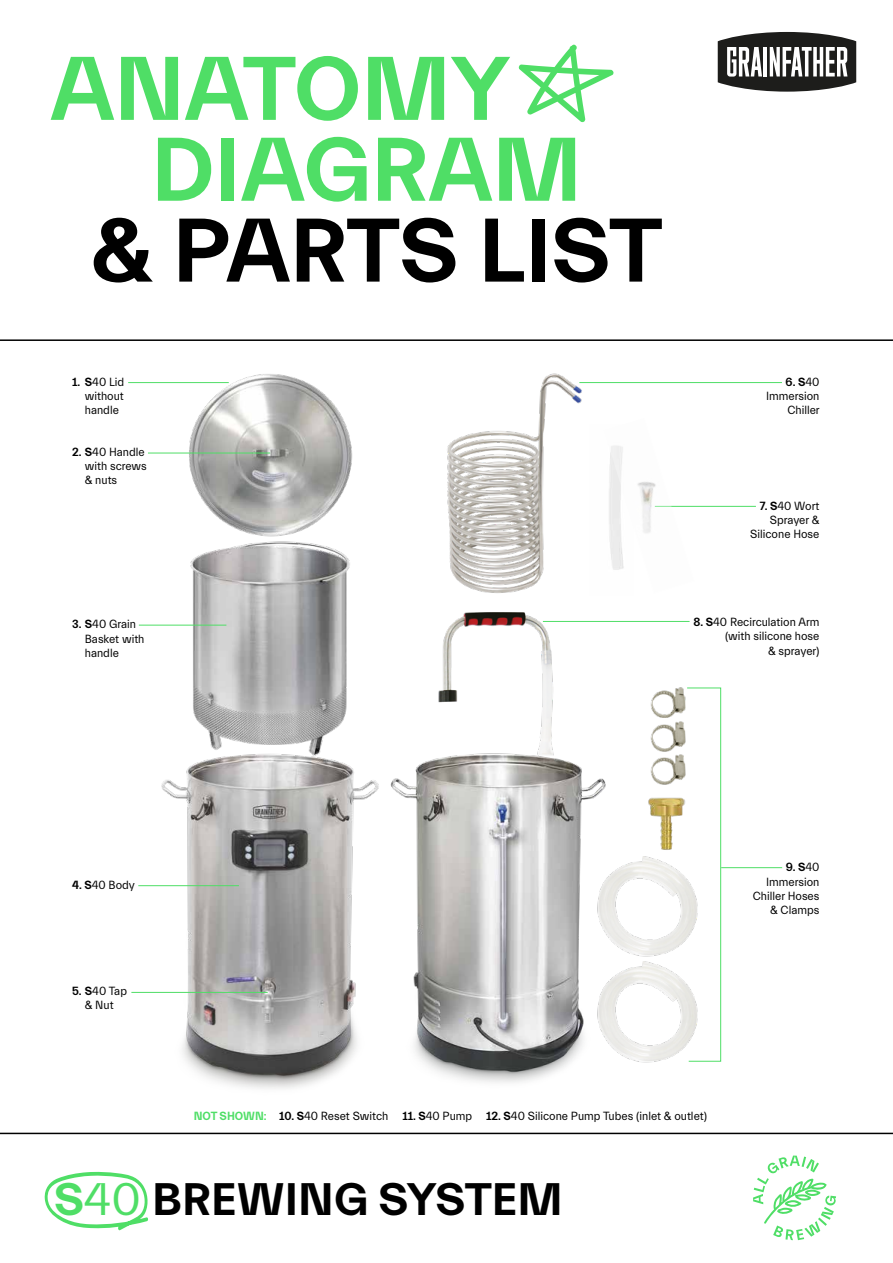
<style>
.page{position:relative;width:893px;height:1263px;background:#fff}
.page>*{position:absolute;margin:0;border:0;box-sizing:border-box;transform-origin:0 0}
.t1{font:700 91.35px/80.8px "Everett";color:#4fde66}
.t2{font:700 91.35px "Everett";letter-spacing:-.01em;color:#000}
.t3{font:700 46.2px "Everett";color:#000}
.t4{font:12px/14.4px "Everett";color:#000;text-align:right;scale:.95 1}
.s1{font-weight:700}
.s2{font-weight:700;color:#4fde66}
.s3{color:#4fde66}
.s4{font-weight:400;color:#4fde66}
</style>
<div class="page">
<hr style="left:0;top:339px;width:893px;height:2px;background:#000">
<hr style="left:0;top:1133px;width:893px;height:1px;background:#000">
<svg style="left:753px;top:1155px;width:83px;height:85px"></svg>
<svg style="left:44px;top:1171px;width:104px;height:60px"></svg>
<svg style="left:693px;top:687px;width:29px;height:375px"></svg>
<svg style="left:718px;top:32px;width:138px;height:60px"></svg>
<svg style="left:518px;top:44px;width:96px;height:79px"></svg>
<img style="left:400px;top:761px;width:206px;height:322px">
<img style="left:132px;top:776px;width:268px;height:313px">
<img style="left:181px;top:374px;width:172px;height:151px">
<img style="left:447px;top:373px;width:147px;height:220px">
<img style="left:591px;top:850px;width:118px;height:106px">
<img style="left:591px;top:956px;width:118px;height:115px">
<img style="left:637px;top:798px;width:60px;height:63px">
<img style="left:650px;top:687px;width:43px;height:20px">
<img style="left:650px;top:707px;width:47px;height:33px">
<img style="left:650px;top:740px;width:47px;height:58px">
<img style="left:428px;top:612px;width:140px;height:161px">
<hr style="left:138px;top:885px;width:101px;height:1px;background:#4fde66">
<img style="left:173px;top:525px;width:181px;height:251px">
<hr style="left:655px;top:506px;width:101px;height:1px;background:#4fde66">
<hr style="left:721px;top:867px;width:61px;height:1px;background:#4fde66">
<hr style="left:543px;top:621px;width:147px;height:1px;background:#4fde66">
<hr style="left:579px;top:382px;width:203px;height:1px;background:#4fde66">
<hr style="left:131px;top:992px;width:137px;height:1px;background:#4fde66">
<hr style="left:128px;top:382px;width:101px;height:1px;background:#4fde66">
<hr style="left:148px;top:453px;width:122px;height:1px;background:#4fde66">
<hr style="left:139px;top:625px;width:87px;height:1px;background:#4fde66">
<img style="left:589px;top:424px;width:5px;height:169px">
<img style="left:609px;top:446px;width:85px;height:124px">
<h1 class="t1" style="left:151px;top:51px;width:432px;text-indent:-100px">ANATOMY<br>DIAGRAM</h1>
<h1 class="t2" style="left:91px;top:201px;width:573px">&amp; PARTS LIST</h1>
<p class="t4" style="left:85px;top:375px;width:43px;text-align:justify;text-indent:-13px"><span class="s1">1. S</span>40 Lid without handle</p>
<p class="t4" style="left:85px;top:445px;width:67px;text-align:left;text-indent:-13px"><span class="s1">2. S</span>40 Handle with screws &amp; nuts</p>
<p class="t4" style="left:85px;top:617px;width:64px;text-align:left;text-indent:-13px"><span class="s1">3. S</span>40 Grain<br>Basket with handle</p>
<p class="t4" style="left:766px;top:375px;width:58px"><span class="s1">6. S</span>40<br>Immersion<br>Chiller</p>
<p class="t4" style="left:750px;top:498px;width:74px"><span class="s1">7. S</span>40 Wort<br>Sprayer &amp;<br>Silicone Hose</p>
<p class="t4" style="left:693px;top:615px;width:134px"><span class="s1">8. S</span>40 Recirculation Arm (with silicone hose<br>&amp; sprayer)</p>
<p class="t4" style="left:72px;top:878px;width:68px"><span class="s1">4. S</span>40 Body</p>
<p class="t4" style="left:72px;top:984px;width:59px;text-align:center"><span class="s1">5. S</span>40 Tap &amp; Nut</p>
<p class="t4" style="left:753px;top:860px;width:72px"><span class="s1">9. S</span>40<br>Immersion<br>Chiller Hoses &amp; Clamps</p>
<p class="t4" style="left:194px;top:1109px;width:542px"><span class="s2">NOT SHOWN:</span> <span class="s1">10. S</span>40 Reset Switch <span class="s1">11. S</span>40 Pump <span class="s1">12. S</span>40 Silicone Pump Tubes (inlet &amp; outlet)</p>
<h2 class="t3" style="left:54px;top:1174px;width:510px"><span class="s3">S</span><span class="s4">40</span> BREWING SYSTEM</h2>
</div>
